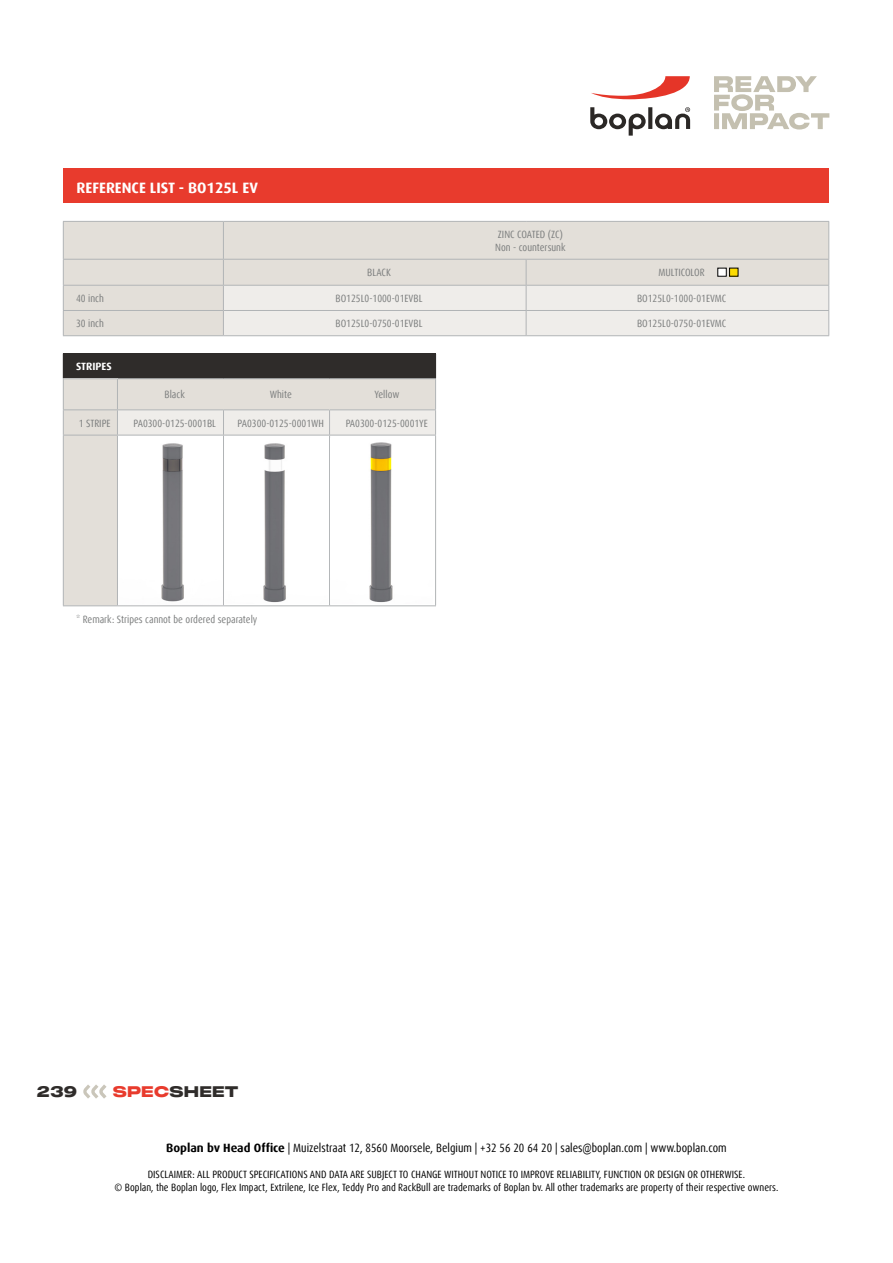
<style>
.page{position:relative;width:893px;height:1263px;background:#fff}
.page>*{position:absolute;margin:0;border:0;box-sizing:border-box;transform-origin:0 0}
.t1{font:700 15px "Dax Offc";color:#fff}
.t2{font:900 15px "PP Monument Extended";letter-spacing:-.01em;color:#2f2c2a}
.t3{font:condensed 12px "Dax Offc";color:#000}
.t4{font:condensed 10.5px/12.8px "Dax Offc";color:#000;text-align:center}
.t5{font:condensed 10.5px/12.6px "Dax Offc";color:#7b7d7d}
.t6{font:700 10.5px "Dax Offc";color:#fff}
.s1{color:#e83b2d}
.s2{font-weight:700;font-stretch:normal}
</style>
<div class="page">
<div style="left:64px;top:169px;width:765px;height:34px;background:#e83b2d"></div>
<svg style="left:591px;top:76px;width:99px;height:23px"></svg>
<svg style="left:590px;top:107px;width:100px;height:29px"></svg>
<svg style="left:714px;top:76px;width:115px;height:54px"></svg>
<svg style="left:83px;top:1084px;width:24px;height:15px"></svg>
<svg style="left:63px;top:221px;width:766px;height:114px;background:#e4e1dd"></svg>
<hr style="left:63px;top:335px;width:160px;height:1px;background:#b1b4b6">
<hr style="left:223px;top:335px;width:303px;height:1px;background:#b1b4b6">
<hr style="left:526px;top:335px;width:303px;height:1px;background:#b1b4b6">
<div style="left:63px;top:353px;width:373px;height:26px;background:#2f2c2a"></div>
<div style="left:64px;top:379px;width:371px;height:56px;background:#e3dfd9"></div>
<svg style="left:63px;top:436px;width:373px;height:171px;background:#e6e3dd"></svg>
<hr style="left:63px;top:409px;width:54px;height:1px;background:#b1b4b6">
<hr style="left:223px;top:435px;width:1px;height:170px;background:#b1b4b6">
<hr style="left:329px;top:435px;width:1px;height:170px;background:#b1b4b6">
<hr style="left:117px;top:409px;width:106px;height:1px;background:#b1b4b6">
<hr style="left:223px;top:409px;width:107px;height:1px;background:#b1b4b6">
<hr style="left:330px;top:409px;width:106px;height:1px;background:#b1b4b6">
<hr style="left:63px;top:435px;width:54px;height:1px;background:#b1b4b6">
<hr style="left:223px;top:435px;width:107px;height:1px;background:#b1b4b6">
<hr style="left:330px;top:435px;width:106px;height:1px;background:#b1b4b6">
<hr style="left:329px;top:379px;width:1px;height:30px;background:#e3dfd9">
<hr style="left:117px;top:379px;width:1px;height:30px;background:#b1b4b6">
<hr style="left:117px;top:435px;width:1px;height:170px;background:#b1b4b6">
<hr style="left:63px;top:378px;width:54px;height:1px;background:#b1b4b6">
<hr style="left:63px;top:379px;width:1px;height:30px;background:#b1b4b6">
<hr style="left:117px;top:378px;width:106px;height:1px;background:#b1b4b6">
<hr style="left:223px;top:378px;width:107px;height:1px;background:#b1b4b6">
<hr style="left:330px;top:378px;width:106px;height:1px;background:#b1b4b6">
<hr style="left:435px;top:379px;width:1px;height:30px;background:#b1b4b6">
<svg style="left:63px;top:410px;width:1px;height:25px"></svg>
<svg style="left:117px;top:410px;width:319px;height:25px;background:#eceae7"></svg>
<hr style="left:63px;top:435px;width:1px;height:170px;background:#b1b4b6">
<hr style="left:435px;top:435px;width:1px;height:170px;background:#b1b4b6">
<hr style="left:63px;top:605px;width:54px;height:1px;background:#b1b4b6">
<hr style="left:117px;top:605px;width:106px;height:1px;background:#b1b4b6">
<hr style="left:223px;top:605px;width:107px;height:1px;background:#b1b4b6">
<hr style="left:330px;top:605px;width:106px;height:1px;background:#b1b4b6">
<img style="left:118px;top:435px;width:105px;height:170px">
<img style="left:119px;top:438px;width:103px;height:166px">
<img style="left:225px;top:438px;width:103px;height:166px">
<img style="left:330px;top:438px;width:103px;height:166px">
<div style="left:730px;top:268px;width:8px;height:8px;background:#fddc00"></div>
<div style="left:729px;top:268px;width:9px;height:8px;border:1px solid #000"></div>
<div style="left:718px;top:268px;width:8px;height:8px;background:#fff"></div>
<h1 class="t1" style="left:77px;top:178px;width:183px">REFERENCE LIST - BO125L EV</h1>
<p class="t5" style="left:495px;top:228px;width:72px">ZINC COATED (ZC)<br>Non - countersunk</p>
<p class="t5" style="left:367px;top:266px;width:25px">BLACK</p>
<p class="t5" style="left:659px;top:266px;width:48px">MULTICOLOR</p>
<p class="t5" style="left:76px;top:292px;width:29px">40 inch</p>
<p class="t5" style="left:336px;top:292px;width:88px">BO125L0-1000-01EVBL</p>
<p class="t5" style="left:637px;top:292px;width:91px">BO125L0-1000-01EVMC</p>
<p class="t5" style="left:76px;top:317px;width:29px">30 inch</p>
<p class="t5" style="left:336px;top:317px;width:88px">BO125L0-0750-01EVBL</p>
<p class="t5" style="left:637px;top:317px;width:91px">BO125L0-0750-01EVMC</p>
<p class="t6" style="left:76px;top:360px;width:37px">STRIPES</p>
<p class="t5" style="left:165px;top:389px;width:22px">Black</p>
<p class="t5" style="left:270px;top:389px;width:24px">White</p>
<p class="t5" style="left:374px;top:389px;width:26px">Yellow</p>
<p class="t5" style="left:79px;top:417px;width:33px">1 STRIPE</p>
<p class="t5" style="left:133px;top:417px;width:84px">PA0300-0125-0001BL</p>
<p class="t5" style="left:238px;top:417px;width:88px">PA0300-0125-0001WH</p>
<p class="t5" style="left:346px;top:417px;width:84px">PA0300-0125-0001YE</p>
<p class="t5" style="left:76px;top:613px;width:183px">* Remark: Stripes cannot be ordered separately</p>
<h1 class="t2" style="left:37px;top:1081px;width:42px">239</h1>
<h1 class="t2" style="left:112px;top:1081px;width:128px"><span class="s1">SPEC</span>SHEET</h1>
<p class="t3" style="left:166px;top:1140px;width:562px"><span class="s2">Boplan bv Head Office</span> | Muizelstraat 12, 8560 Moorsele, Belgium | +32 56 20 64 20 | sales@boplan.com | www.boplan.com</p>
<p class="t4" style="left:115px;top:1168px;width:665px">DISCLAIMER: ALL PRODUCT SPECIFICATIONS AND DATA ARE SUBJECT TO CHANGE WITHOUT NOTICE TO IMPROVE RELIABILITY, FUNCTION OR DESIGN OR OTHERWISE.<br>© Boplan, the Boplan logo, Flex Impact, Extrilene, Ice Flex, Teddy Pro and RackBull are trademarks of Boplan bv. All other trademarks are property of their respective owners.</p>
</div>
